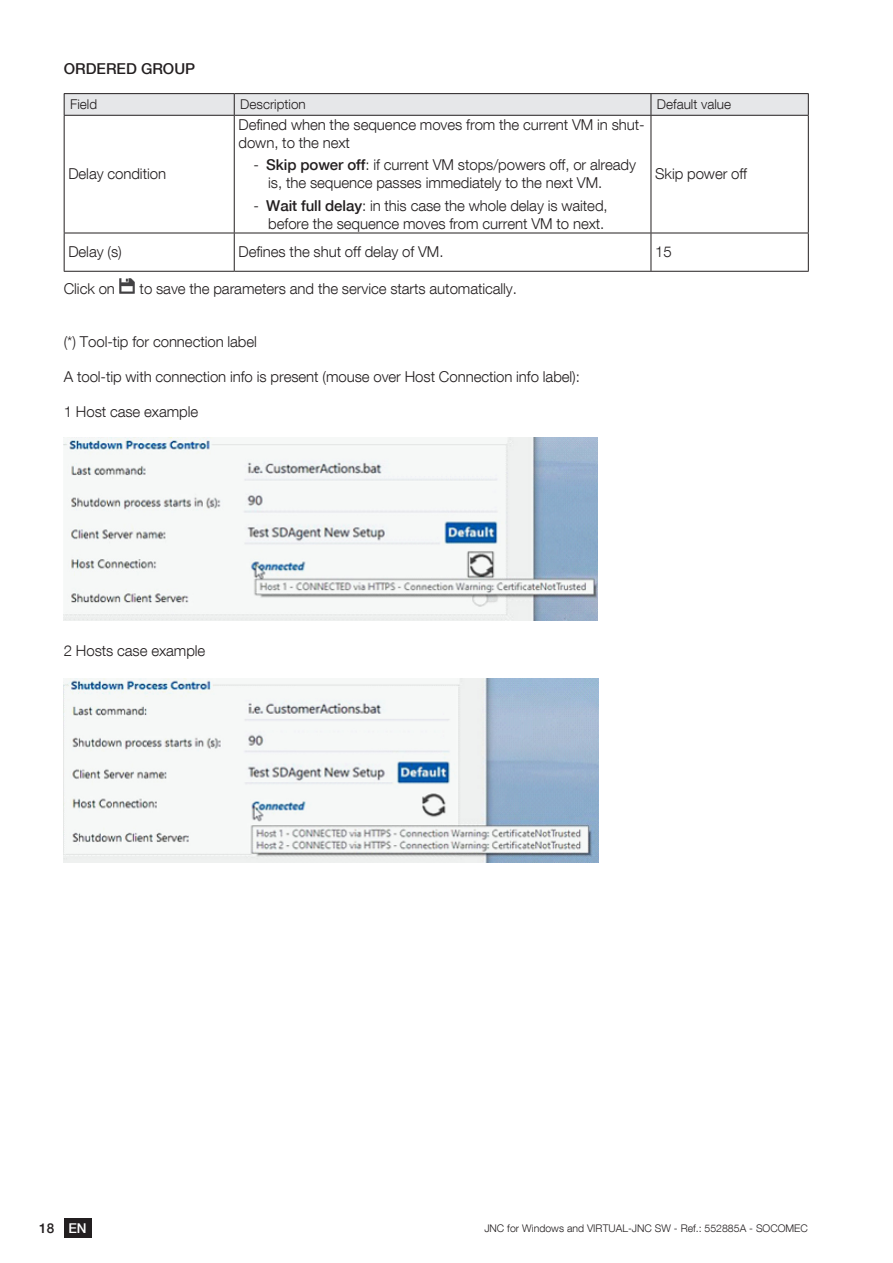
<style>
.page{position:relative;width:893px;height:1263px;background:#fff}
.page>*{position:absolute;margin:0;border:0;box-sizing:border-box;transform-origin:0 0}
.t1{font:300 15px/18px "Helvetica Neue LT Com";letter-spacing:-.005em;color:#231f20}
.t2{font:500 15px "Helvetica Neue LT Com";color:#231f20}
.t3{font:300 13.5px "Helvetica Neue LT Com";color:#231f20}
.t4{font:500 13.5px "Helvetica Neue LT Com";color:#231f20}
.t5{font:300 10.5px "Helvetica Neue LT Com";color:#231f20}
.s1{font-weight:500}
.s2{color:#fff}
</style>
<div class="page">
<div style="left:64px;top:1218px;width:27px;height:19px;background:#231f20"></div>
<hr style="left:234px;top:116px;width:1px;height:117px;background:#231f20">
<hr style="left:651px;top:116px;width:1px;height:117px;background:#231f20">
<hr style="left:64px;top:233px;width:170px;height:1px;background:#231f20">
<hr style="left:234px;top:233px;width:417px;height:1px;background:#231f20">
<hr style="left:234px;top:233px;width:1px;height:38px;background:#231f20">
<hr style="left:651px;top:233px;width:158px;height:1px;background:#231f20">
<hr style="left:651px;top:233px;width:1px;height:38px;background:#231f20">
<hr style="left:64px;top:116px;width:1px;height:117px;background:#231f20">
<hr style="left:808px;top:116px;width:1px;height:117px;background:#231f20">
<hr style="left:64px;top:233px;width:1px;height:38px;background:#231f20">
<hr style="left:808px;top:233px;width:1px;height:38px;background:#231f20">
<hr style="left:64px;top:271px;width:170px;height:1px;background:#231f20">
<hr style="left:234px;top:271px;width:417px;height:1px;background:#231f20">
<hr style="left:651px;top:271px;width:158px;height:1px;background:#231f20">
<hr style="left:64px;top:93px;width:170px;height:1px;background:#231f20">
<hr style="left:234px;top:93px;width:417px;height:1px;background:#231f20">
<hr style="left:651px;top:93px;width:158px;height:1px;background:#231f20">
<svg style="left:64px;top:94px;width:745px;height:21px;background:#e1e2e4"></svg>
<hr style="left:64px;top:115px;width:170px;height:1px;background:#231f20">
<hr style="left:234px;top:115px;width:417px;height:1px;background:#231f20">
<hr style="left:651px;top:115px;width:158px;height:1px;background:#231f20">
<img style="left:119px;top:278px;width:16px;height:16px">
<img style="left:64px;top:437px;width:533px;height:184px">
<img style="left:64px;top:678px;width:535px;height:184px">
<p class="t2" style="left:64px;top:60px;width:133px">ORDERED GROUP</p>
<p class="t3" style="left:70px;top:96px;width:28px">Field</p>
<p class="t3" style="left:240px;top:96px;width:67px">Description</p>
<p class="t3" style="left:657px;top:96px;width:76px">Default value</p>
<p class="t1" style="left:68px;top:165px;width:99px">Delay condition</p>
<p class="t1" style="left:238px;top:116px;width:408px">Defined when the sequence moves from the current VM in shut&shy;down, to the next</p>
<p class="t1" style="left:268px;top:156px;width:369px;text-indent:-15px">- <span class="s1">Skip power off</span>: if current VM stops/powers off, or already is, the sequence passes immediately to the next VM.</p>
<p class="t1" style="left:253px;top:196px;width:356px;text-align:right">- <span class="s1">Wait full delay</span>: in this case the whole delay is waited, before the sequence moves from current VM to next.</p>
<p class="t1" style="left:655px;top:165px;width:93px">Skip power off</p>
<p class="t1" style="left:68px;top:243px;width:55px">Delay (s)</p>
<p class="t1" style="left:238px;top:243px;width:206px">Defines the shut off delay of VM.</p>
<p class="t1" style="left:655px;top:243px;width:18px">15</p>
<p class="t1" style="left:64px;top:279px;width:53px">Click on</p>
<p class="t1" style="left:140px;top:279px;width:379px">to save the parameters and the service starts automatically.</p>
<p class="t1" style="left:64px;top:332px;width:195px">(*) Tool-tip for connection label</p>
<p class="t1" style="left:64px;top:367px;width:518px">A tool-tip with connection info is present (mouse over Host Connection info label):</p>
<p class="t1" style="left:64px;top:402px;width:136px">1 Host case example</p>
<p class="t1" style="left:64px;top:641px;width:143px">2 Hosts case example</p>
<p class="t4" style="left:39px;top:1220px;width:49px">18 <span class="s2">EN</span></p>
<p class="t5" style="left:484px;top:1221px;width:325px">JNC for Windows and VIRTUAL-JNC SW - Ref.: 552885A - SOCOMEC</p>
</div>
